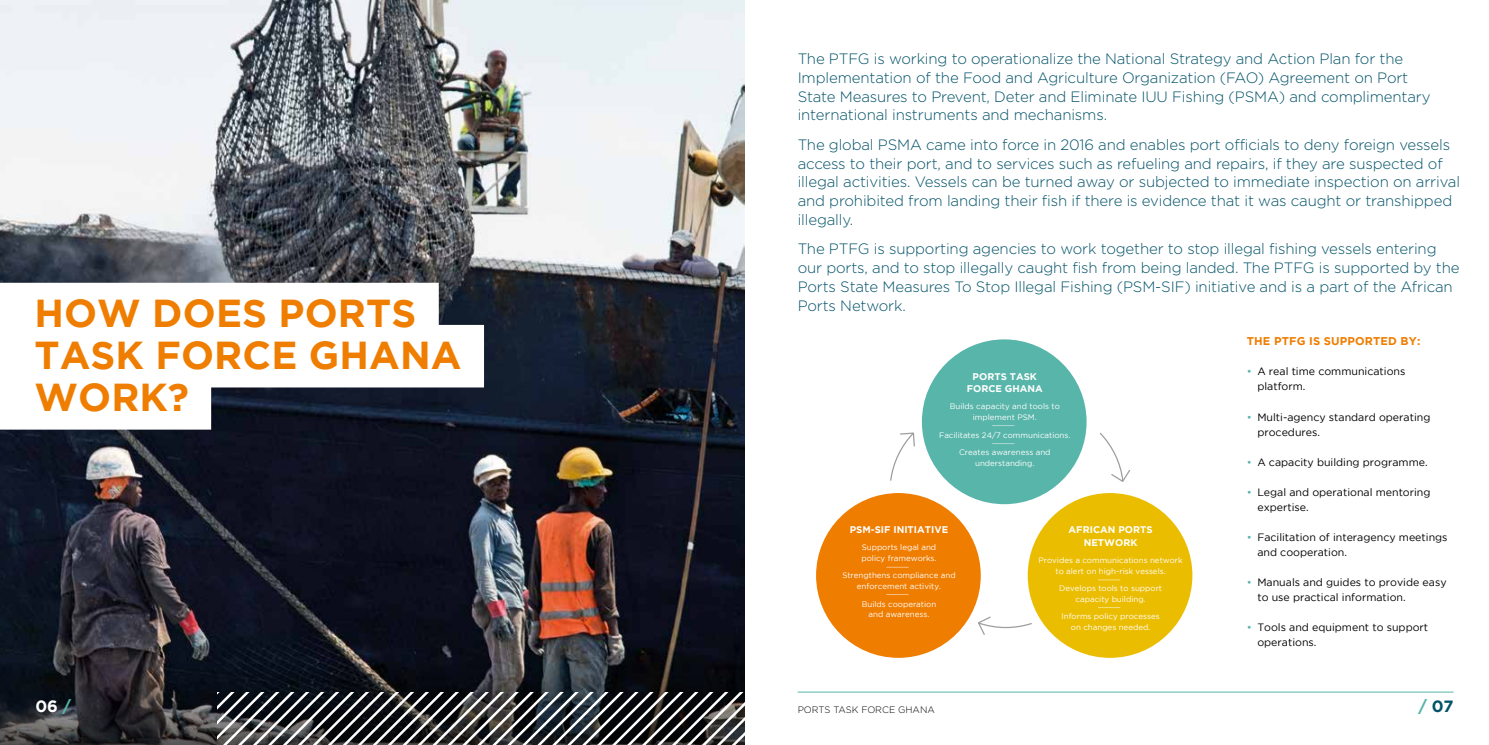
<style>
.page{position:relative;width:1489px;height:745px;background:#fff}
.page>*{position:absolute;margin:0;border:0;box-sizing:border-box;transform-origin:0 0}
.t1{font:700 38.88px/42.1px "Gotham";letter-spacing:.005em;color:#ef7d00}
.t2{font:700 16.25px "Gotham";color:#025268}
.t3{font:700 16.25px "Gotham";color:#fff}
.t4{font:300 15px/18.8px "Gotham";letter-spacing:-.01em;color:#025268}
.t5{font:700 11.25px "Gotham";letter-spacing:.015em;color:#ef7d00}
.t6{font:10.62px/15px "Gotham";color:#000}
.t7{font:700 9.62px/12.5px "Gotham";letter-spacing:.005em;color:#fff;text-align:center}
.t8{font:300 9.38px "Gotham";color:#000}
.t9{font:8px/10.8px "Gotham";color:#fff;text-align:center}
.s1{color:#58b5a9}
</style>
<div class="page">
<hr style="left:798px;top:691px;width:654px;height:1px;background:#58b5a9">
<img style="left:0;top:0;width:744px;height:648px">
<div style="left:0;top:282px;width:439px;height:63px;background:#fff"></div>
<div style="left:0;top:325px;width:484px;height:62px;background:#fff"></div>
<div style="left:0;top:367px;width:211px;height:62px;background:#fff"></div>
<div style="left:921px;top:339px;width:165px;height:165px;background:#58b5a9;border-radius:50%"></div>
<svg style="left:992px;top:425px;width:22px;height:1px"></svg>
<svg style="left:992px;top:443px;width:22px;height:1px"></svg>
<div style="left:816px;top:492px;width:164px;height:165px;background:#ef7d00;border-radius:50%"></div>
<svg style="left:886px;top:566px;width:22px;height:1px"></svg>
<div style="left:1027px;top:492px;width:165px;height:165px;background:#ebbd00;border-radius:50%"></div>
<svg style="left:1098px;top:579px;width:22px;height:1px"></svg>
<svg style="left:1098px;top:607px;width:22px;height:1px"></svg>
<svg style="left:978px;top:616px;width:54px;height:19px"></svg>
<svg style="left:890px;top:432px;width:25px;height:49px"></svg>
<svg style="left:1099px;top:432px;width:31px;height:50px"></svg>
<svg style="left:0;top:648px;width:744px;height:96px;background:#202228"></svg>
<svg style="left:218px;top:692px;width:526px;height:52px;background:#56585a"></svg>
<h1 class="t1" style="left:34px;top:290px;width:429px">HOW DOES PORTS<br>TASK FORCE GHANA<br>WORK?</h1>
<p class="t3" style="left:35px;top:696px;width:37px">06 <span class="s1">/</span></p>
<p class="t4" style="left:797px;top:49px;width:634px">The PTFG is working to operationalize the National Strategy and Action Plan for the Implementation of the Food and Agriculture Organization (FAO) Agreement on Port State Measures to Prevent, Deter and Eliminate IUU Fishing (PSMA) and complimentary international instruments and mechanisms.</p>
<p class="t4" style="left:797px;top:135px;width:664px">The global PSMA came into force in 2016 and enables port officials to deny foreign vessels access to their port, and to services such as refueling and repairs, if they are suspected of illegal activities. Vessels can be turned away or subjected to immediate inspection on arrival and prohibited from landing their fish if there is evidence that it was caught or transhipped illegally.</p>
<p class="t4" style="left:797px;top:239px;width:663px">The PTFG is supporting agencies to work together to stop illegal fishing vessels entering our ports, and to stop illegally caught fish from being landed. The PTFG is supported by the Ports State Measures To Stop Illegal Fishing (PSM-SIF) initiative and is a part of the African Ports Network.</p>
<p class="t5" style="left:1246px;top:335px;width:175px">THE PTFG IS SUPPORTED BY:</p>
<p class="t6" style="left:1257px;top:364px;width:150px;text-indent:-11px"><span class="s1">•</span> A real time communications platform.</p>
<p class="t6" style="left:1257px;top:409px;width:174px;text-indent:-11px"><span class="s1">•</span> Multi-agency standard operating procedures.</p>
<p class="t6" style="left:1246px;top:454px;width:182px"><span class="s1">•</span> A capacity building programme.</p>
<p class="t6" style="left:1257px;top:484px;width:175px;text-indent:-11px"><span class="s1">•</span> Legal and operational mentoring expertise.</p>
<p class="t6" style="left:1257px;top:529px;width:192px;text-indent:-11px"><span class="s1">•</span> Facilitation of interagency meetings and cooperation.</p>
<p class="t6" style="left:1257px;top:574px;width:191px;text-indent:-11px"><span class="s1">•</span> Manuals and guides to provide easy to use practical information.</p>
<p class="t6" style="left:1257px;top:619px;width:172px;text-indent:-11px"><span class="s1">•</span> Tools and equipment to support operations.</p>
<p class="t7" style="left:966px;top:369px;width:78px">PORTS TASK<br>FORCE GHANA</p>
<p class="t9" style="left:949px;top:401px;width:111px">Builds capacity and tools to implement PSM.</p>
<p class="t9" style="left:939px;top:425px;width:133px;line-height:17.2px">Facilitates 24/7 communications.<br>Creates awareness and</p>
<p class="t9" style="left:975px;top:457px;width:61px">understanding.</p>
<p class="t7" style="left:1068px;top:523px;width:85px">AFRICAN PORTS<br>NETWORK</p>
<p class="t9" style="left:1038px;top:554px;width:146px">Provides a communications network to alert on high-risk vessels.</p>
<p class="t9" style="left:1059px;top:582px;width:104px">Develops tools to support capacity building.</p>
<p class="t9" style="left:1061px;top:610px;width:100px">Informs policy processes on changes needed.</p>
<p class="t7" style="left:849px;top:523px;width:100px">PSM-SIF INITIATIVE</p>
<p class="t9" style="left:861px;top:541px;width:76px;text-align:left">Supports legal and policy frameworks.</p>
<p class="t9" style="left:842px;top:569px;width:115px">Strengthens compliance and enforcement activity.</p>
<p class="t9" style="left:861px;top:597px;width:76px">Builds cooperation and awareness.</p>
<p class="t8" style="left:797px;top:703px;width:139px">PORTS TASK FORCE GHANA</p>
<p class="t2" style="left:1418px;top:696px;width:36px"><span class="s1">/</span> 07</p>
</div>
